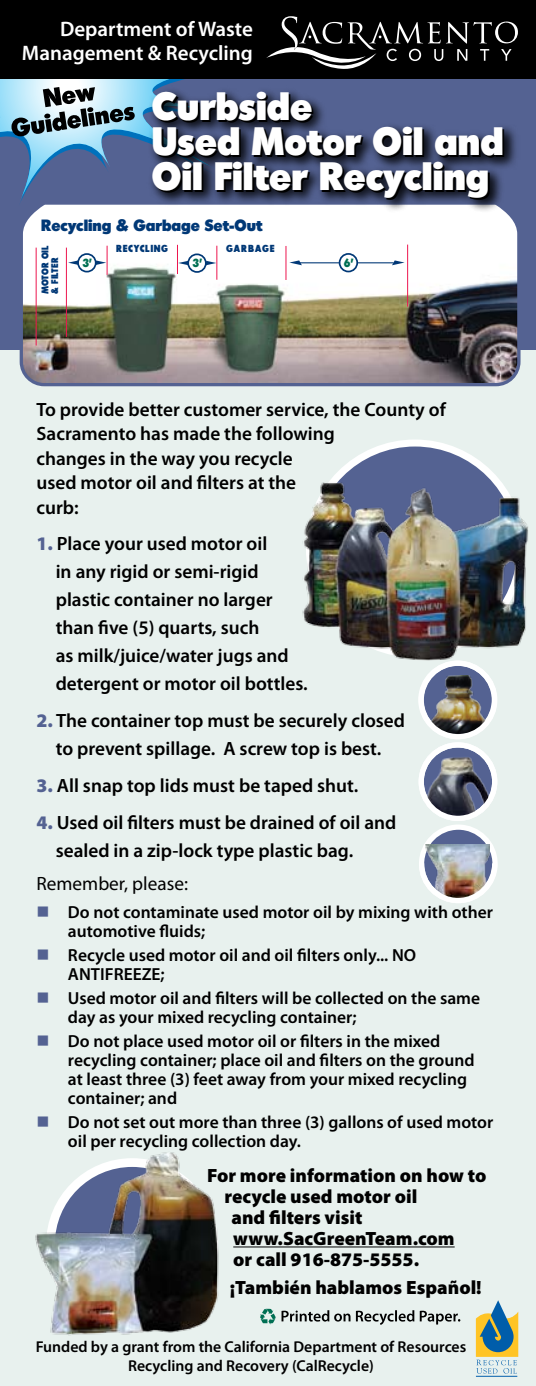
<style>
.page{position:relative;width:536px;height:1386px;background:#fff}
.page>*{position:absolute;margin:0;border:0;box-sizing:border-box;transform-origin:0 0}
.t1{font:800 38.5px/35px "Migra";color:#fff}
.t2{font:600 21px/24.5px "Myriad Pro";color:#fff;text-align:right}
.t3{font:600 19.25px/28px "Myriad Pro";color:#000}
.t4{font:900 19.25px "Myriad Pro";color:#000}
.t5{font:19.25px "Myriad Pro";color:#000}
.t6{font:600 17.5px/19.2px "Myriad Pro";color:#000}
.t7{font:17.5px "Wingdings";color:#546292}
.t8{font:800 15.92px "Migra";color:#003876}
.t9{font:600 15.75px/19.2px "Myriad Pro";color:#000;text-align:center}
.t10{font:800 11.55px "Migra";color:#006f53;scale:.9 1}
.t11{font:800 9.97px "Sans Serif";letter-spacing:.05em;color:#003876;scale:.9 1}
.t12{font:800 9.97px "Sans Serif";letter-spacing:.095em;color:#003876;scale:.9 1}
.t13{font:800 9.62px/9.6px "Sans Serif";color:#003876;scale:.9 1}
.s1{font-weight:900;color:#546292}
</style>
<div class="page">
<div style="left:0;top:331px;width:536px;height:1055px;background:#e8f1ee"></div>
<div style="left:0;top:0;width:536px;height:350px;background:#546292"></div>
<svg style="left:0;top:79px;width:185px;height:121px"></svg>
<svg style="left:11px;top:87px;width:124px;height:49px;background:#84a0ab"></svg>
<img style="left:19px;top:200px;width:502px;height:187px">
<hr style="left:36px;top:248px;width:1px;height:98px;background:#ed164f">
<hr style="left:66px;top:248px;width:1px;height:89px;background:#ed164f">
<hr style="left:285px;top:246px;width:1px;height:34px;background:#ed164f">
<hr style="left:216px;top:246px;width:1px;height:34px;background:#ed164f">
<hr style="left:407px;top:245px;width:1px;height:62px;background:#ed164f">
<svg style="left:289px;top:260px;width:13px;height:5px"></svg>
<hr style="left:300px;top:262px;width:93px;height:1px;background:#003876">
<svg style="left:392px;top:260px;width:12px;height:5px"></svg>
<div style="left:339px;top:254px;width:18px;height:18px;background:#fff;border-radius:50%"></div>
<div style="left:338px;top:253px;width:20px;height:19px;border:2px solid #003876;border-radius:50%"></div>
<svg style="left:177px;top:245px;width:14px;height:29px"></svg>
<svg style="left:207px;top:261px;width:9px;height:5px"></svg>
<div style="left:188px;top:254px;width:18px;height:18px;background:#fff;border-radius:50%"></div>
<div style="left:187px;top:253px;width:20px;height:20px;border:2px solid #003876;border-radius:50%"></div>
<svg style="left:35px;top:246px;width:87px;height:60px;background:#ebe7e8"></svg>
<div style="left:78px;top:254px;width:18px;height:18px;background:#fff;border-radius:50%"></div>
<div style="left:77px;top:253px;width:19px;height:20px;border:2px solid #003876;border-radius:50%"></div>
<svg style="left:260px;top:1309px;width:15px;height:16px"></svg>
<svg style="left:281px;top:1310px;width:179px;height:15px"></svg>
<hr style="left:233px;top:1246px;width:221px;height:1px;background:#000">
<img style="left:425px;top:749px;width:73px;height:72px">
<div style="left:418px;top:742px;width:79px;height:79px;border:5px solid #fff;border-radius:50%"></div>
<svg style="left:421px;top:827px;width:74px;height:74px"></svg>
<div style="left:419px;top:825px;width:78px;height:78px;border:5px solid #fff;border-radius:50%"></div>
<img style="left:425px;top:844px;width:64px;height:14px">
<img style="left:419px;top:858px;width:79px;height:45px">
<div style="left:148px;top:87px;width:372px;height:128px;background:#000;opacity:.75"></div>
<img style="left:35px;top:1152px;width:220px;height:184px">
<svg style="left:309px;top:443px;width:211px;height:211px;background:#7580a7"></svg>
<svg style="left:421px;top:663px;width:73px;height:74px"></svg>
<img style="left:424px;top:675px;width:72px;height:59px">
<div style="left:418px;top:661px;width:79px;height:78px;border:5px solid #fff;border-radius:50%"></div>
<div style="left:147px;top:85px;width:371px;height:128px;background:#000;opacity:.75"></div>
<img style="left:302px;top:471px;width:226px;height:189px">
<div style="left:0;top:0;width:536px;height:79px;background:#000"></div>
<svg style="left:266px;top:16px;width:251px;height:53px"></svg>
<hr style="left:476px;top:1376px;width:41px;height:1px;background:#005daa">
<svg style="left:475px;top:1300px;width:43px;height:74px"></svg>
<p class="t2" style="left:22px;top:16px;width:232px">Department of Waste<br>Management &amp; Recycling</p>
<h1 class="t1" style="left:152px;top:88px;width:353px">Curbside<br>Used Motor Oil and<br>Oil Filter Recycling</h1>
<p class="t8" style="left:41px;top:216px;width:223px">Recycling &amp; Garbage Set-Out</p>
<p class="t13" style="left:40px;top:294px;width:56px;rotate:-90deg">MOTOR OIL &amp; FILTER</p>
<p class="t11" style="left:116px;top:243px;width:59px">RECYCLING</p>
<p class="t12" style="left:226px;top:243px;width:56px">GARBAGE</p>
<p class="t10" style="left:82px;top:256px;width:12px">3’</p>
<p class="t10" style="left:192px;top:257px;width:12px">3’</p>
<p class="t10" style="left:344px;top:256px;width:12px">6’</p>
<p class="t3" style="left:36px;top:397px;width:411px;line-height:24.5px">To provide better customer service, the County of<br>Sacramento has made the following<br>changes in the way you recycle<br>used motor oil and filters at the<br>curb:</p>
<p class="t3" style="left:56px;top:530px;width:253px;text-indent:-19px"><span class="s1">1.</span> Place your used motor oil<br>in any rigid or semi-rigid plastic container no larger than five (5) quarts, such<br>as milk/juice/water jugs and detergent or motor oil bottles.</p>
<p class="t3" style="left:36px;top:706px;width:370px;text-align:center"><span class="s1">2.</span> The container top must be securely closed to prevent spillage. A screw top is best.</p>
<p class="t3" style="left:36px;top:771px;width:323px"><span class="s1">3.</span> All snap top lids must be taped shut.</p>
<p class="t3" style="left:56px;top:808px;width:342px;text-indent:-19px"><span class="s1">4.</span> Used oil filters must be drained of oil and sealed in a zip-lock type plastic bag.</p>
<p class="t5" style="left:36px;top:872px;width:153px">Remember, please:</p>
<p class="t6" style="left:68px;top:902px;width:426px">Do not contaminate used motor oil by mixing with other automotive fluids;</p>
<p class="t6" style="left:68px;top:945px;width:349px">Recycle used motor oil and oil filters only... NO<br>ANTIFREEZE;</p>
<p class="t6" style="left:68px;top:988px;width:413px">Used motor oil and filters will be collected on the same day as your mixed recycling container;</p>
<p class="t6" style="left:68px;top:1031px;width:408px">Do not place used motor oil or filters in the mixed recycling container; place oil and filters on the ground at least three (3) feet away from your mixed recycling container; and</p>
<p class="t6" style="left:68px;top:1112px;width:427px">Do not set out more than three (3) gallons of used motor oil per recycling collection day.</p>
<p class="t7" style="left:36px;top:902px;width:15px">■</p>
<p class="t7" style="left:36px;top:945px;width:15px">■</p>
<p class="t7" style="left:36px;top:988px;width:15px">■</p>
<p class="t7" style="left:36px;top:1031px;width:15px">■</p>
<p class="t7" style="left:36px;top:1112px;width:15px">■</p>
<p class="t4" style="left:207px;top:1163px;width:281px">For more information on how to</p>
<p class="t4" style="left:224px;top:1184px;width:194px">recycle used motor oil</p>
<p class="t4" style="left:231px;top:1205px;width:132px">and filters visit</p>
<p class="t4" style="left:233px;top:1226px;width:223px">www.SacGreenTeam.com</p>
<p class="t4" style="left:233px;top:1247px;width:187px">or call 916-875-5555.</p>
<p class="t4" style="left:230px;top:1275px;width:253px">¡También hablamos Español!</p>
<p class="t9" style="left:36px;top:1336px;width:432px">Funded by a grant from the California Department of Resources<br>Recycling and Recovery (CalRecycle)</p>
</div>
